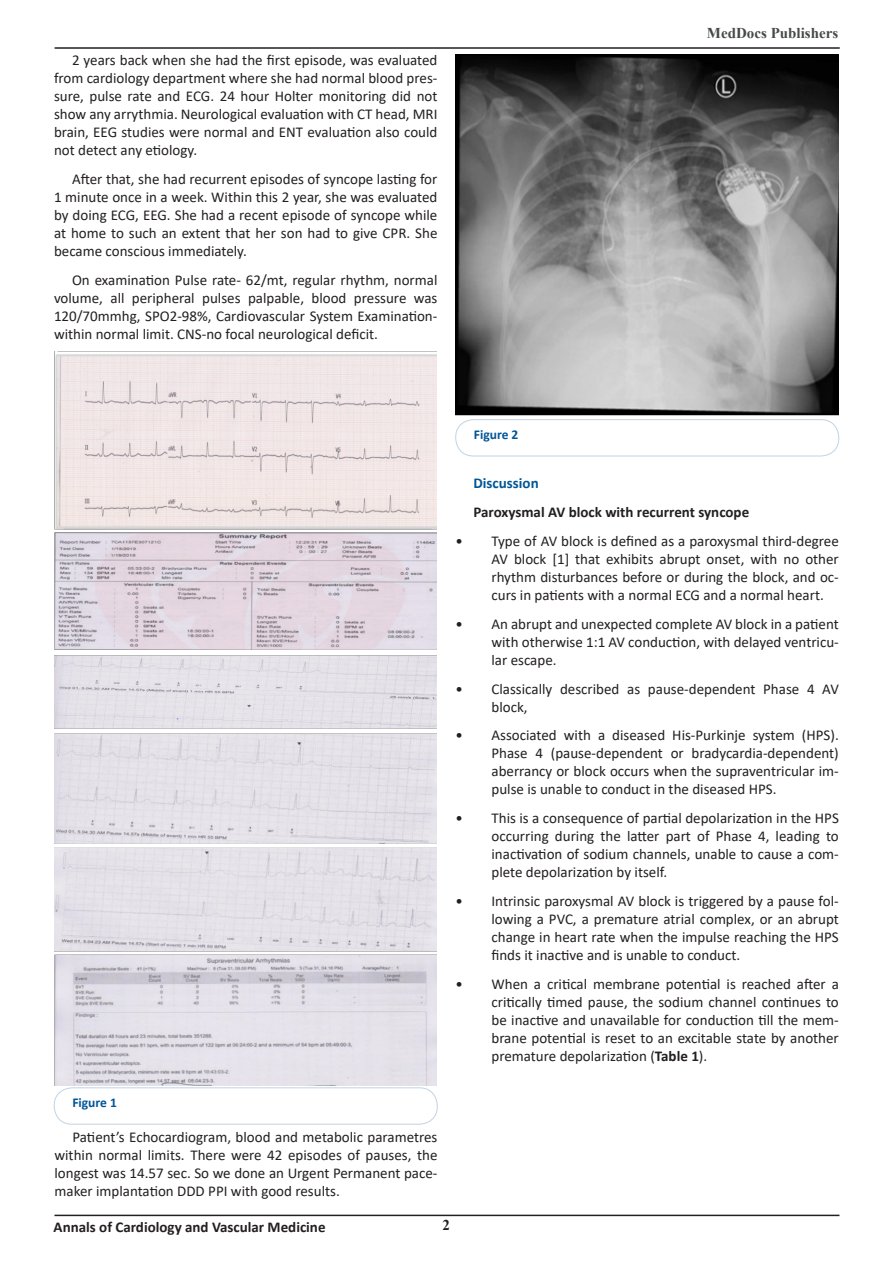
<style>
.page{position:relative;width:893px;height:1263px;background:#fff}
.page>*{position:absolute;margin:0;border:0;box-sizing:border-box;transform-origin:0 0}
.t1{font:15px/18px "Calibri";color:#231f20;text-align:justify}
.t2{font:700 15px "Calibri";color:#231f20}
.t3{font:700 15px "Times New Roman";color:#464b47}
.t4{font:700 15px "Calibri";color:#005596}
.t5{font:700 15px "Times New Roman";color:#231f20}
.t6{font:700 13.5px "Calibri";color:#005596}
.s1{font-weight:700}
</style>
<div class="page">
<hr style="left:55px;top:47px;width:785px;height:2px;background:#231f20">
<hr style="left:54px;top:1214px;width:785px;height:2px;background:#231f20">
<img style="left:54px;top:351px;width:382px;height:734px">
<div style="left:54px;top:1088px;width:383px;height:36px;border:1px solid #bfd4e5;border-radius:18px"></div>
<div style="left:455px;top:419px;width:384px;height:37px;border:1px solid #bfd4e5;border-radius:18px"></div>
<img style="left:455px;top:54px;width:384px;height:361px">
<p class="t1" style="left:54px;top:51px;width:385px;text-indent:18px">2 years back when she had the first episode, was evaluated from cardiology department where she had normal blood pres&shy;sure, pulse rate and ECG. 24 hour Holter monitoring did not show any arrythmia. Neurological evaluation with CT head, MRI brain, EEG studies were normal and ENT evaluation also could not detect any etiology.</p>
<p class="t1" style="left:54px;top:170px;width:385px;text-indent:18px">After that, she had recurrent episodes of syncope lasting for 1 minute once in a week. Within this 2 year, she was evaluated by doing ECG, EEG. She had a recent episode of syncope while at home to such an extent that her son had to give CPR. She became conscious immediately.</p>
<p class="t1" style="left:54px;top:270px;width:385px;text-indent:18px">On examination Pulse rate- 62/mt, regular rhythm, normal volume, all peripheral pulses palpable, blood pressure was 120/70mmhg, SPO2-98%, Cardiovascular System Examination&shy;within normal limit. CNS-no focal neurological deficit.</p>
<p class="t3" style="left:707px;top:22px;width:133px">MedDocs Publishers</p>
<p class="t6" style="left:72px;top:1093px;width:46px">Figure 1</p>
<p class="t1" style="left:54px;top:1128px;width:384px;text-indent:18px">Patient’s Echocardiogram, blood and metabolic parametres within normal limits. There were 42 episodes of pauses, the longest was 14.57 sec. So we done an Urgent Permanent pace&shy;maker implantation DDD PPI with good results.</p>
<p class="t6" style="left:474px;top:425px;width:46px">Figure 2</p>
<p class="t4" style="left:473px;top:473px;width:67px">Discussion</p>
<p class="t2" style="left:473px;top:501px;width:277px">Paroxysmal AV block with recurrent syncope</p>
<p class="t1" style="left:491px;top:531px;width:349px;text-indent:-36px">• Type of AV block is defined as a paroxysmal third-degree AV block [1] that exhibits abrupt onset, with no other rhythm disturbances before or during the block, and oc&shy;curs in patients with a normal ECG and a normal heart.</p>
<p class="t1" style="left:491px;top:614px;width:349px;text-indent:-36px">• An abrupt and unexpected complete AV block in a patient with otherwise 1:1 AV conduction, with delayed ventricu&shy;lar escape.</p>
<p class="t1" style="left:491px;top:679px;width:349px;text-indent:-36px">• Classically described as pause‐dependent Phase 4 AV block,</p>
<p class="t1" style="left:491px;top:726px;width:349px;text-indent:-36px">• Associated with a diseased His‐Purkinje system (HPS).<br>Phase 4 (pause‐dependent or bradycardia‐dependent) aberrancy or block occurs when the supraventricular im&shy;pulse is unable to conduct in the diseased HPS.</p>
<p class="t1" style="left:491px;top:809px;width:349px;text-indent:-36px">• This is a consequence of partial depolarization in the HPS occurring during the latter part of Phase 4, leading to inactivation of sodium channels, unable to cause a com&shy;plete depolarization by itself.</p>
<p class="t1" style="left:491px;top:891px;width:349px;text-indent:-36px">• Intrinsic paroxysmal AV block is triggered by a pause fol&shy;lowing a PVC, a premature atrial complex, or an abrupt change in heart rate when the impulse reaching the HPS finds it inactive and is unable to conduct.</p>
<p class="t1" style="left:491px;top:974px;width:349px;text-indent:-36px">• When a critical membrane potential is reached after a critically timed pause, the sodium channel continues to be inactive and unavailable for conduction till the mem&shy;brane potential is reset to an excitable state by another premature depolarization (<span class="s1">Table 1</span>).</p>
<p class="t2" style="left:54px;top:1217px;width:273px">Annals of Cardiology and Vascular Medicine</p>
<p class="t5" style="left:442px;top:1214px;width:9px">2</p>
</div>
